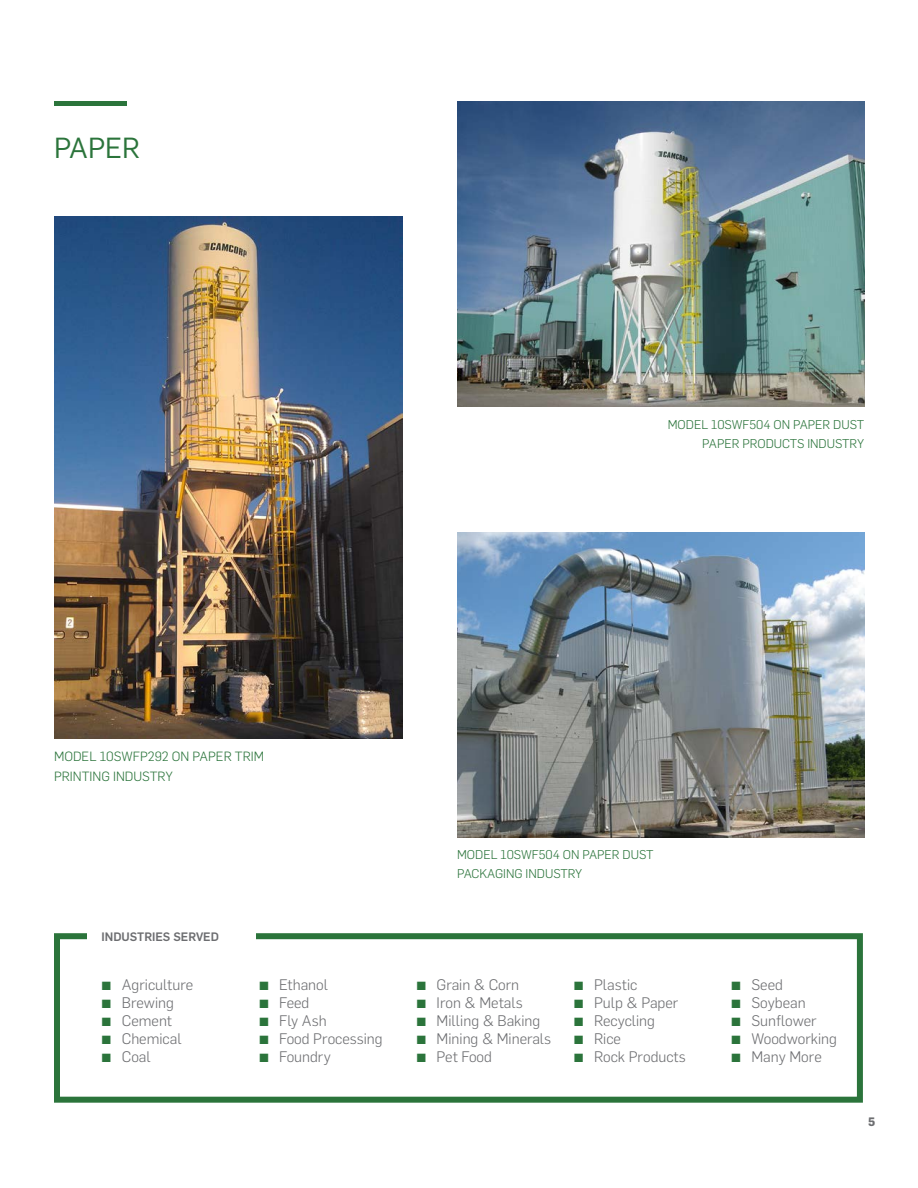
<style>
.page{position:relative;width:918px;height:1188px;background:#fff}
.page>*{position:absolute;margin:0;border:0;box-sizing:border-box;transform-origin:0 0}
.Head_19_16_blau{font:28.5px "Flama";color:#2b743b}
.t1{font:300 15px "Flama";color:#6c6d70}
.t2{font:300 13.2px "Flama";color:#2b743b}
.t3{font:300 12.45px "Flama";color:#2b743b}
.Wussten_Sie_8_9_6_gr{font:500 12px "Flama";color:#6c6d70}
.t4{font:700 12px "Flama";color:#6c6d70}
.s1{font-weight:700;color:#2b743b}
</style>
<div class="page">
<div style="left:54px;top:933px;width:809px;height:170px;background:#fff;border:6px solid #2b743b"></div>
<div style="left:87px;top:923px;width:169px;height:32px;background:#fff"></div>
<img style="left:54px;top:216px;width:349px;height:523px">
<img style="left:457px;top:101px;width:407px;height:306px">
<img style="left:457px;top:533px;width:407px;height:305px">
<hr style="left:54px;top:101px;width:73px;height:4px;background:#2b743b">
<p class="Head_19_16_blau" style="left:54px;top:128px;width:88px">PAPER</p>
<p class="t3" style="left:668px;top:417px;width:198px">MODEL 10SWF504 ON PAPER DUST</p>
<p class="t3" style="left:702px;top:435px;width:163px">PAPER PRODUCTS INDUSTRY</p>
<p class="t2" style="left:54px;top:748px;width:212px">MODEL 10SWFP292 ON PAPER TRIM</p>
<p class="t2" style="left:54px;top:767px;width:120px">PRINTING INDUSTRY</p>
<p class="Wussten_Sie_8_9_6_gr" style="left:102px;top:929px;width:119px">INDUSTRIES SERVED</p>
<p class="t1" style="left:102px;top:975px;width:93px"><span class="s1">▪</span> Agriculture</p>
<p class="t1" style="left:102px;top:993px;width:74px"><span class="s1">▪</span> Brewing</p>
<p class="t1" style="left:102px;top:1011px;width:72px"><span class="s1">▪</span> Cement</p>
<p class="t1" style="left:102px;top:1029px;width:82px"><span class="s1">▪</span> Chemical</p>
<p class="t1" style="left:102px;top:1047px;width:51px"><span class="s1">▪</span> Coal</p>
<p class="t1" style="left:259px;top:975px;width:71px"><span class="s1">▪</span> Ethanol</p>
<p class="t1" style="left:259px;top:993px;width:52px"><span class="s1">▪</span> Feed</p>
<p class="t1" style="left:259px;top:1011px;width:69px"><span class="s1">▪</span> Fly Ash</p>
<p class="t1" style="left:259px;top:1029px;width:125px"><span class="s1">▪</span> Food Processing</p>
<p class="t1" style="left:259px;top:1047px;width:73px"><span class="s1">▪</span> Foundry</p>
<p class="t3" style="left:457px;top:846px;width:198px">MODEL 10SWF504 ON PAPER DUST</p>
<p class="t3" style="left:457px;top:865px;width:127px">PACKAGING INDUSTRY</p>
<p class="t1" style="left:416px;top:975px;width:104px"><span class="s1">▪</span> Grain &amp; Corn</p>
<p class="t1" style="left:416px;top:993px;width:108px"><span class="s1">▪</span> Iron &amp; Metals</p>
<p class="t1" style="left:416px;top:1011px;width:125px"><span class="s1">▪</span> Milling &amp; Baking</p>
<p class="t1" style="left:416px;top:1029px;width:136px"><span class="s1">▪</span> Mining &amp; Minerals</p>
<p class="t1" style="left:416px;top:1047px;width:77px"><span class="s1">▪</span> Pet Food</p>
<p class="t1" style="left:574px;top:975px;width:65px"><span class="s1">▪</span> Plastic</p>
<p class="t1" style="left:574px;top:993px;width:106px"><span class="s1">▪</span> Pulp &amp; Paper</p>
<p class="t1" style="left:574px;top:1011px;width:83px"><span class="s1">▪</span> Recycling</p>
<p class="t1" style="left:574px;top:1029px;width:49px"><span class="s1">▪</span> Rice</p>
<p class="t1" style="left:574px;top:1047px;width:114px"><span class="s1">▪</span> Rock Products</p>
<p class="t1" style="left:731px;top:975px;width:53px"><span class="s1">▪</span> Seed</p>
<p class="t1" style="left:731px;top:993px;width:76px"><span class="s1">▪</span> Soybean</p>
<p class="t1" style="left:731px;top:1011px;width:87px"><span class="s1">▪</span> Sunflower</p>
<p class="t1" style="left:731px;top:1029px;width:107px"><span class="s1">▪</span> Woodworking</p>
<p class="t1" style="left:731px;top:1047px;width:92px"><span class="s1">▪</span> Many More</p>
<p class="t4" style="left:868px;top:1113px;width:9px">5</p>
</div>
